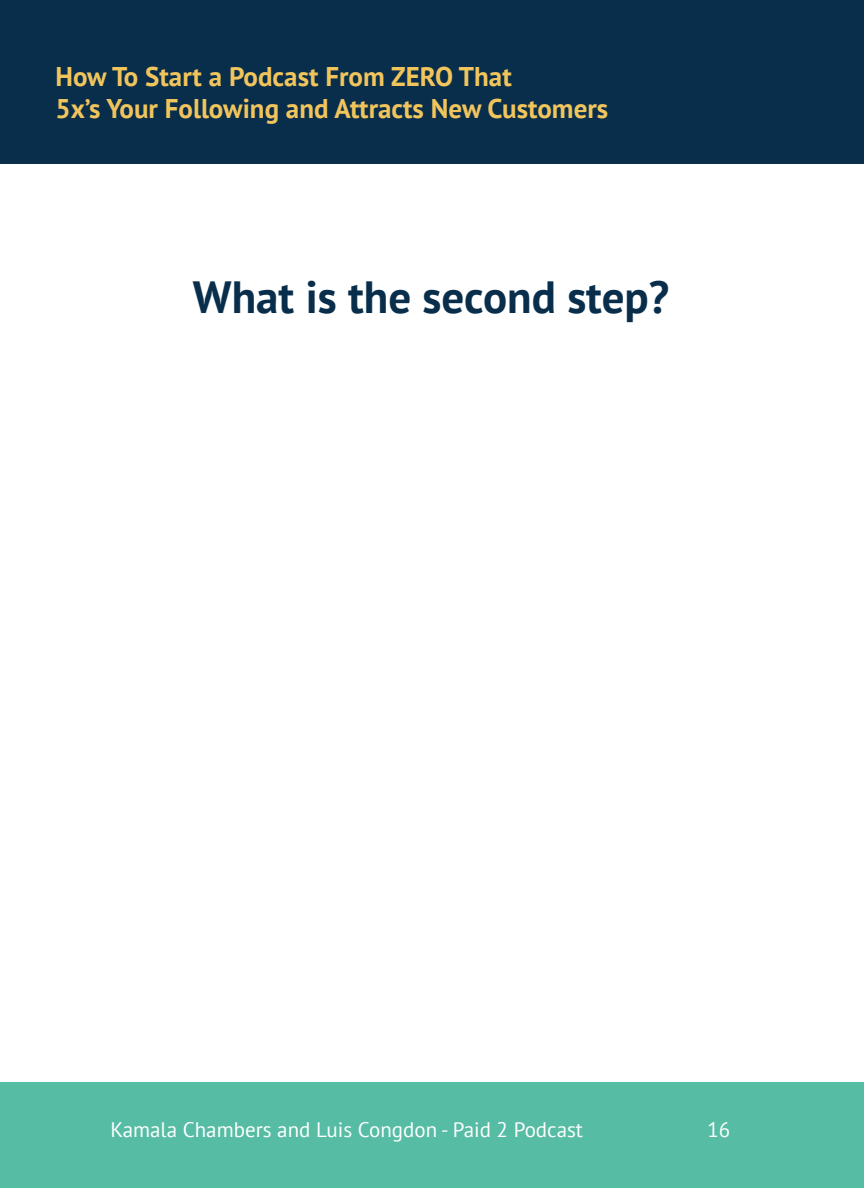
<style>
.page{position:relative;width:864px;height:1188px;background:#fff}
.page>*{position:absolute;margin:0;border:0;box-sizing:border-box;transform-origin:0 0}
.t1{font:700 45px "PT Sans";color:#092e4b}
.t2{font:700 27px/32.4px "PT Sans";color:#f1c55c}
.t3{font:21px "PT Sans";color:#fff}
.t4{font:21px "PT Sans";color:#fffffb}
</style>
<div class="page">
<div style="left:0;top:0;width:864px;height:164px;background:#092e4b"></div>
<div style="left:0;top:1082px;width:864px;height:106px;background:#56bca4"></div>
<p class="t2" style="left:56px;top:59px;width:554px">How To Start a Podcast From ZERO That<br>5x’s Your Following and Attracts New Customers</p>
<h1 class="t1" style="left:193px;top:267px;width:478px">What is the second step?</h1>
<p class="t3" style="left:111px;top:1116px;width:474px">Kamala Chambers and Luis Congdon - Paid 2 Podcast</p>
<p class="t4" style="left:707px;top:1116px;width:24px">16</p>
</div>
